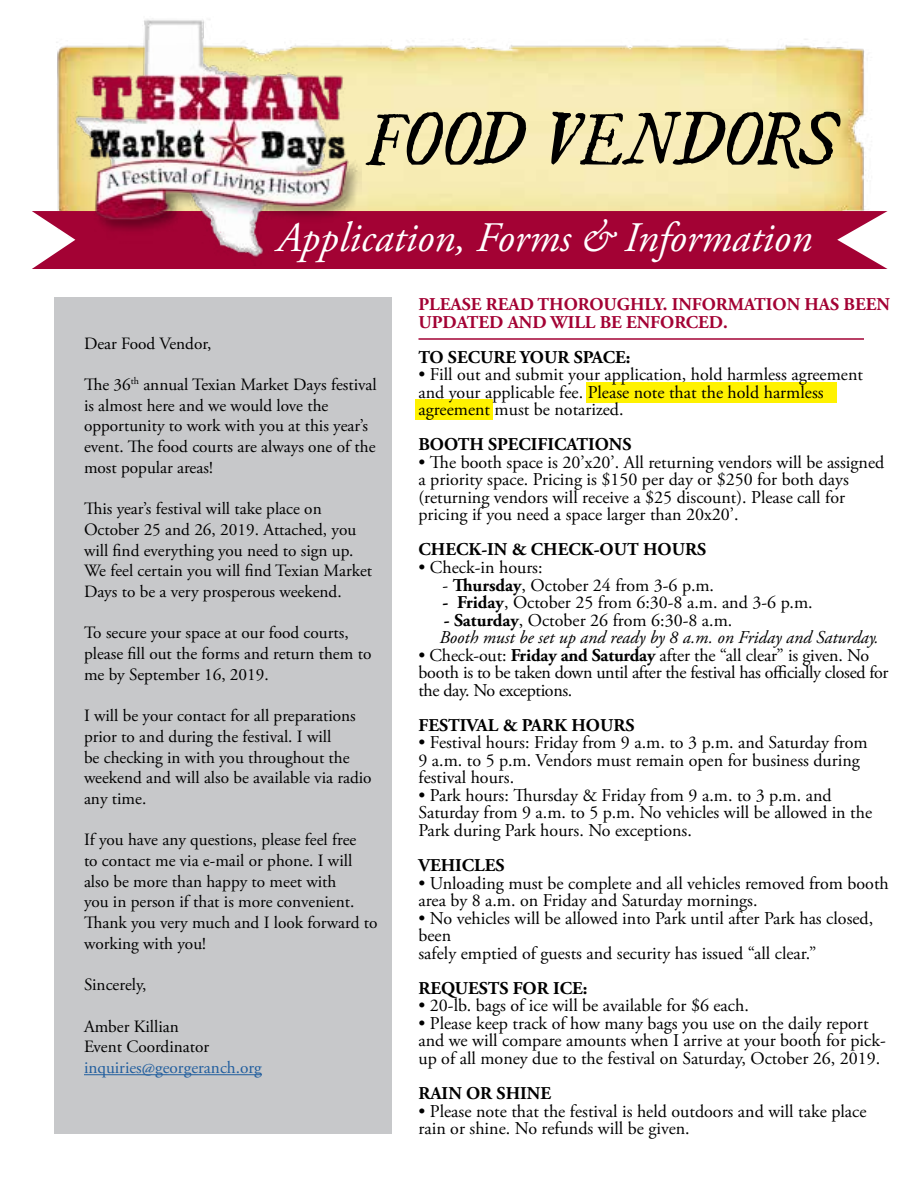
<style>
.page{position:relative;width:918px;height:1188px;background:#fff}
.page>*{position:absolute;margin:0;border:0;box-sizing:border-box;transform-origin:0 0}
.t1{font:italic 42px "Adobe Garamond Pro";color:#fff}
.t2{font:18px/17.5px "Adobe Garamond Pro";color:#000}
.t3{font:18px/17.5px "Adobe Garamond Pro";letter-spacing:-.02em;color:#000}
.t4{font:700 18px "Adobe Garamond Pro";color:#000}
.t5{font:italic 18px/17.5px "Adobe Garamond Pro";color:#000}
.t6{font:700 18px/17.5px "Adobe Garamond Pro";color:#a30234}
.t7{font:17.25px/20.7px "Adobe Garamond Pro";color:#000}
.t8{font:17.25px "Adobe Garamond Pro";color:#215e9e}
.s1{font-weight:700}
.s2{font-weight:700;font-style:normal}
.s3{font-style:normal}
</style>
<div class="page">
<div style="left:54px;top:297px;width:338px;height:837px;background:#c7c8ca"></div>
<div style="left:587px;top:382px;width:250px;height:21px;background:#fff200"></div>
<div style="left:416px;top:399px;width:77px;height:21px;background:#fff200"></div>
<hr style="left:84px;top:1074px;width:178px;height:1px;background:#215e9e">
<img style="left:56px;top:39px;width:809px;height:172px">
<svg style="left:366px;top:112px;width:475px;height:57px;background:#aea67e"></svg>
<svg style="left:32px;top:211px;width:856px;height:58px;background:#aa1644"></svg>
<img style="left:70px;top:19px;width:292px;height:247px">
<hr style="left:418px;top:338px;width:446px;height:2px;background:#a30234">
<h1 class="t1" style="left:277px;top:212px;width:537px">Application, Forms &amp; Information</h1>
<p class="t7" style="left:84px;top:333px;width:129px">Dear Food Vendor,</p>
<p class="t7" style="left:84px;top:375px;width:294px">The 36<sup>th</sup> annual Texian Market Days festival is almost here and we would love the opportunity to work with you at this year’s event. The food courts are always one of the most popular areas!</p>
<p class="t7" style="left:84px;top:499px;width:290px">This year’s festival will take place on October 25 and 26, 2019. Attached, you will find everything you need to sign up.<br>We feel certain you will find Texian Market Days to be a very prosperous weekend.</p>
<p class="t7" style="left:84px;top:623px;width:289px">To secure your space at our food courts, please fill out the forms and return them to me by September 16, 2019.</p>
<p class="t7" style="left:84px;top:706px;width:289px">I will be your contact for all preparations prior to and during the festival. I will<br>be checking in with you throughout the weekend and will also be available via radio any time.</p>
<p class="t7" style="left:84px;top:830px;width:295px">If you have any questions, please feel free<br>to contact me via e-mail or phone. I will also be more than happy to meet with<br>you in person if that is more convenient.<br>Thank you very much and I look forward to working with you!</p>
<p class="t7" style="left:84px;top:975px;width:64px">Sincerely,</p>
<p class="t7" style="left:84px;top:1016px;width:127px">Amber Killian<br>Event Coordinator</p>
<p class="t8" style="left:84px;top:1057px;width:179px">inquiries@georgeranch.org</p>
<p class="t6" style="left:418px;top:296px;width:473px">PLEASE READ THOROUGHLY. INFORMATION HAS BEEN<br>UPDATED AND WILL BE ENFORCED.</p>
<p class="t4" style="left:418px;top:346px;width:213px">TO SECURE YOUR SPACE:</p>
<p class="t2" style="left:418px;top:366px;width:446px">• Fill out and submit your application, hold harmless agreement and your applicable fee. Please note that the hold harmless agreement must be notarized.</p>
<p class="t4" style="left:418px;top:434px;width:215px">BOOTH SPECIFICATIONS</p>
<p class="t2" style="left:418px;top:454px;width:467px">• The booth space is 20’x20’. All returning vendors will be assigned a priority space. Pricing is $150 per day or $250 for both days (returning vendors will receive a $25 discount). Please call for pricing if you need a space larger than 20x20’.</p>
<p class="t4" style="left:418px;top:539px;width:289px">CHECK-IN &amp; CHECK-OUT HOURS</p>
<p class="t2" style="left:418px;top:559px;width:126px">• Check-in hours:</p>
<p class="t2" style="left:442px;top:577px;width:273px">- <span class="s1">Thursday</span>, October 24 from 3-6 p.m.</p>
<p class="t2" style="left:442px;top:594px;width:372px"><span class="s1">- Friday</span>, October 25 from 6:30-8 a.m. and 3-6 p.m.</p>
<p class="t5" style="left:439px;top:612px;width:441px"><span class="s2">- Saturday</span><span class="s3">, October 26 from 6:30-8 a.m.<br></span>Booth must be set up and ready by 8 a.m. on Friday and Saturday.</p>
<p class="t3" style="left:418px;top:647px;width:472px">• Check-out: <span class="s1">Friday and Saturday</span> after the “all clear” is given. No booth is to be taken down until after the festival has officially closed for the day. No exceptions.</p>
<p class="t4" style="left:418px;top:715px;width:217px">FESTIVAL &amp; PARK HOURS</p>
<p class="t2" style="left:418px;top:735px;width:451px">• Festival hours: Friday from 9 a.m. to 3 p.m. and Saturday from<br>9 a.m. to 5 p.m. Vendors must remain open for business during festival hours.</p>
<p class="t2" style="left:418px;top:787px;width:455px">• Park hours: Thursday &amp; Friday from 9 a.m. to 3 p.m. and<br>Saturday from 9 a.m. to 5 p.m. No vehicles will be allowed in the<br>Park during Park hours. No exceptions.</p>
<p class="t4" style="left:418px;top:855px;width:88px">VEHICLES</p>
<p class="t2" style="left:418px;top:875px;width:472px">• Unloading must be complete and all vehicles removed from booth area by 8 a.m. on Friday and Saturday mornings.</p>
<p class="t2" style="left:418px;top:910px;width:456px">• No vehicles will be allowed into Park until after Park has closed, been<br>safely emptied of guests and security has issued “all clear.”</p>
<p class="t4" style="left:418px;top:978px;width:171px">REQUESTS FOR ICE:</p>
<p class="t2" style="left:418px;top:997px;width:332px">• 20-lb. bags of ice will be available for $6 each.</p>
<p class="t2" style="left:418px;top:1015px;width:469px">• Please keep track of how many bags you use on the daily report and we will compare amounts when I arrive at your booth for pick&shy;up of all money due to the festival on Saturday, October 26, 2019.</p>
<p class="t4" style="left:418px;top:1083px;width:134px">RAIN OR SHINE</p>
<p class="t2" style="left:418px;top:1103px;width:450px">• Please note that the festival is held outdoors and will take place rain or shine. No refunds will be given.</p>
</div>
